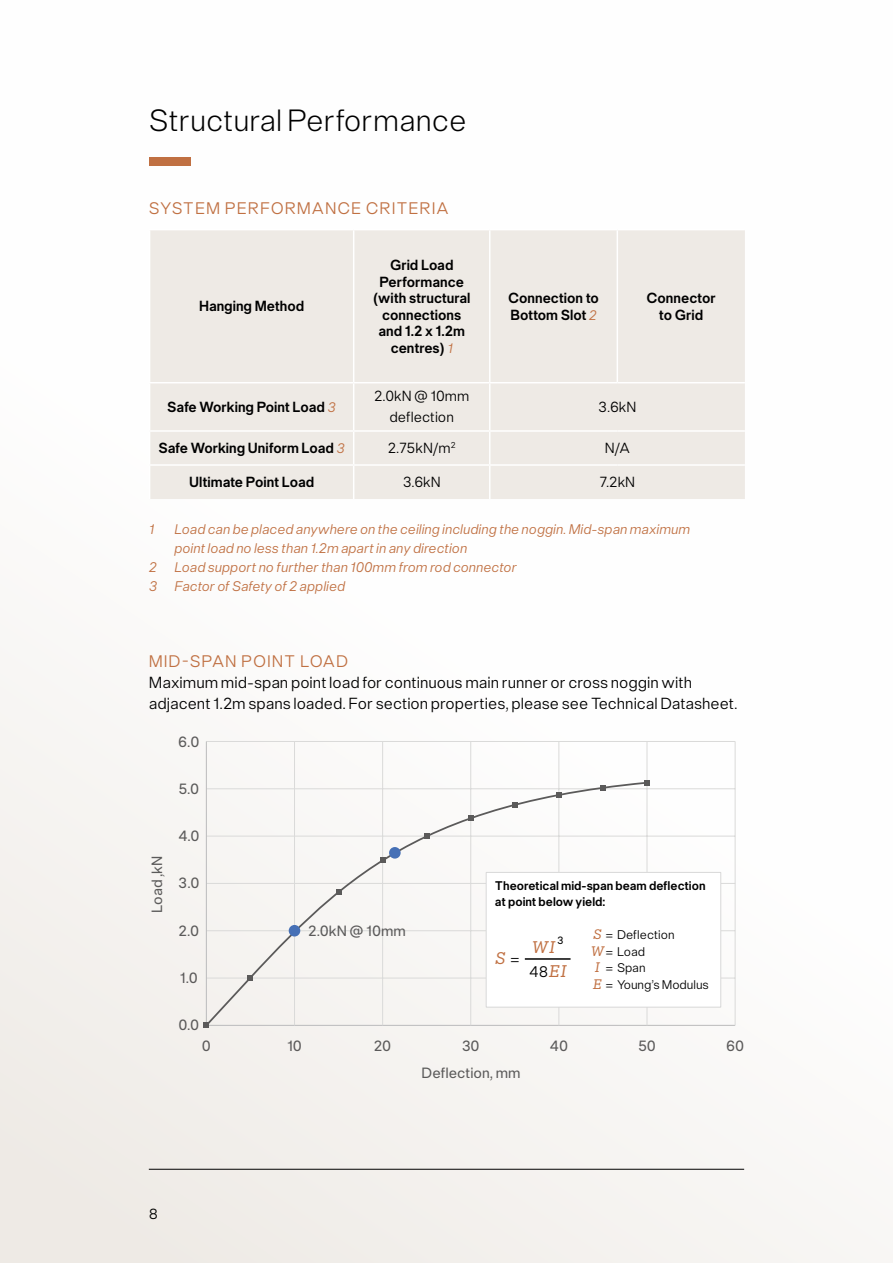
<style>
.page{position:relative;width:893px;height:1263px;background:#fff}
.page>*{position:absolute;margin:0;border:0;box-sizing:border-box;transform-origin:0 0}
.t1{font:300 33px "neue Singular D Extra";color:#000}
.t2{font:18px "neue Singular D Light";letter-spacing:.05em;color:#c07042}
.t3{font:17.25px/21px "neue Singular D Light";color:#000}
.t4{font:italic 16.5px "Produkt";color:#c07042}
.t5{font:16.5px "neue Singular D Light";color:#000}
.t6{font:15.9px "neue Singular D Regular";color:#5b5a5a}
.t7{font:700 15.75px/16.5px "neue Singular D Semi";color:#000;text-align:center}
.t8{font:15.75px/21px "neue Singular D Light";color:#000;text-align:center}
.t9{font:italic 15px "neue Singular D Light";color:#c07042}
.t10{font:700 13.5px/16.5px "neue Singular D Semi";color:#000}
.t11{font:13.5px "neue Singular D Light";color:#000}
.t12{font:11.4px "neue Singular D Regular";color:#000}
.s1{font-family:"neue Singular D Light";font-weight:400;font-style:italic;font-size:14.85px;color:#c07042}
.s2{font-family:"Produkt";font-style:italic;color:#c07042}
.s3{font-family:"neue Singular D Light";font-style:normal;color:#000}
</style>
<div class="page">
<div style="left:0;top:0;width:893px;height:1263px;background:linear-gradient(to bottom,#fff,#f4f2ef)"></div>
<hr style="left:149px;top:1169px;width:595px;height:1px;background:#000">
<div style="left:149px;top:157px;width:42px;height:8px;background:#c07042"></div>
<div style="left:150px;top:230px;width:595px;height:269px;background:#eeeae5"></div>
<hr style="left:489px;top:230px;width:1px;height:152px;background:#fff">
<hr style="left:617px;top:230px;width:1px;height:152px;background:#fff">
<hr style="left:353px;top:383px;width:1px;height:47px;background:#fff">
<hr style="left:489px;top:383px;width:1px;height:47px;background:#fff">
<hr style="left:149px;top:430px;width:205px;height:2px;background:#fff">
<hr style="left:354px;top:430px;width:136px;height:2px;background:#fff">
<hr style="left:353px;top:432px;width:1px;height:32px;background:#fff">
<hr style="left:490px;top:430px;width:127px;height:2px;background:#fff">
<hr style="left:489px;top:432px;width:1px;height:32px;background:#fff">
<hr style="left:617px;top:430px;width:128px;height:2px;background:#fff">
<hr style="left:149px;top:464px;width:205px;height:2px;background:#fff">
<hr style="left:354px;top:464px;width:136px;height:2px;background:#fff">
<hr style="left:353px;top:466px;width:1px;height:33px;background:#fff">
<hr style="left:490px;top:464px;width:127px;height:2px;background:#fff">
<hr style="left:489px;top:466px;width:1px;height:33px;background:#fff">
<hr style="left:617px;top:464px;width:128px;height:2px;background:#fff">
<hr style="left:149px;top:382px;width:205px;height:1px;background:#fff">
<hr style="left:354px;top:382px;width:136px;height:1px;background:#fff">
<hr style="left:490px;top:382px;width:127px;height:1px;background:#fff">
<hr style="left:617px;top:382px;width:128px;height:1px;background:#fff">
<hr style="left:149px;top:229px;width:205px;height:1px;background:#fff">
<hr style="left:149px;top:230px;width:1px;height:152px;background:#fff">
<hr style="left:354px;top:229px;width:136px;height:1px;background:#fff">
<hr style="left:353px;top:230px;width:1px;height:152px;background:#fff">
<hr style="left:490px;top:229px;width:127px;height:1px;background:#fff">
<hr style="left:617px;top:229px;width:128px;height:1px;background:#fff">
<hr style="left:149px;top:383px;width:1px;height:47px;background:#fff">
<hr style="left:149px;top:432px;width:1px;height:32px;background:#fff">
<hr style="left:149px;top:466px;width:1px;height:33px;background:#fff">
<hr style="left:206px;top:1025px;width:529px;height:1px;background:#bebebf">
<hr style="left:206px;top:741px;width:529px;height:1px;background:#dadad9">
<hr style="left:206px;top:788px;width:529px;height:1px;background:#dadad9">
<hr style="left:206px;top:836px;width:529px;height:1px;background:#dadad9">
<hr style="left:206px;top:883px;width:529px;height:1px;background:#dadad9">
<hr style="left:206px;top:930px;width:529px;height:1px;background:#dadad9">
<hr style="left:206px;top:978px;width:529px;height:1px;background:#dadad9">
<hr style="left:294px;top:741px;width:1px;height:284px;background:#dadad9">
<hr style="left:382px;top:741px;width:1px;height:284px;background:#dadad9">
<hr style="left:470px;top:741px;width:1px;height:284px;background:#dadad9">
<hr style="left:559px;top:741px;width:1px;height:284px;background:#dadad9">
<hr style="left:647px;top:741px;width:1px;height:284px;background:#dadad9">
<hr style="left:735px;top:741px;width:1px;height:284px;background:#dadad9">
<hr style="left:206px;top:741px;width:1px;height:284px;background:#bebebf">
<svg style="left:204px;top:781px;width:445px;height:247px"></svg>
<div style="left:290px;top:926px;width:9px;height:9px;background:#4670b6;border-radius:50%"></div>
<div style="left:289px;top:925px;width:11px;height:11px;border:2px solid #4670b6;border-radius:50%"></div>
<div style="left:390px;top:848px;width:10px;height:10px;background:#4670b6;border-radius:50%"></div>
<div style="left:389px;top:847px;width:12px;height:12px;border:2px solid #4670b6;border-radius:50%"></div>
<div style="left:486px;top:872px;width:235px;height:135px;background:#fff"></div>
<div style="left:486px;top:872px;width:235px;height:135px;border:1px solid #d8d8d8"></div>
<hr style="left:525px;top:958px;width:46px;height:2px;background:#000">
<h1 class="t1" style="left:149px;top:100px;width:319px">Structural Performance</h1>
<p class="t2" style="left:149px;top:197px;width:301px">SYSTEM PERFORMANCE CRITERIA</p>
<p class="t7" style="left:199px;top:298px;width:107px">Hanging Method</p>
<p class="t7" style="left:373px;top:257px;width:99px">Grid Load<br>Performance (with structural connections and 1.2 x 1.2m centres) <span class="s1">1</span></p>
<p class="t7" style="left:508px;top:290px;width:92px;text-align:left">Connection to<br>Bottom Slot <span class="s1">2</span></p>
<p class="t7" style="left:646px;top:290px;width:71px">Connector to Grid</p>
<p class="t7" style="left:167px;top:399px;width:170px">Safe Working Point Load <span class="s1">3</span></p>
<p class="t8" style="left:374px;top:386px;width:97px">2.0kN @ 10mm deflection</p>
<p class="t8" style="left:598px;top:396px;width:40px">3.6kN</p>
<p class="t7" style="left:158px;top:440px;width:188px">Safe Working Uniform Load <span class="s1">3</span></p>
<p class="t8" style="left:388px;top:437px;width:70px">2.75kN/m<sup>2</sup></p>
<p class="t8" style="left:605px;top:437px;width:27px">N/A</p>
<p class="t7" style="left:189px;top:474px;width:127px">Ultimate Point Load</p>
<p class="t8" style="left:403px;top:471px;width:40px">3.6kN</p>
<p class="t8" style="left:599px;top:471px;width:37px">7.2kN</p>
<p class="t9" style="left:149px;top:520px;width:7px">1</p>
<p class="t9" style="left:174px;top:520px;width:517px">Load can be placed anywhere on the ceiling including the noggin. Mid-span maximum</p>
<p class="t9" style="left:174px;top:539px;width:294px">point load no less than 1.2m apart in any direction</p>
<p class="t9" style="left:149px;top:558px;width:369px">2 Load support no further than 100mm from rod connector</p>
<p class="t9" style="left:149px;top:577px;width:198px">3 Factor of Safety of 2 applied</p>
<p class="t2" style="left:149px;top:650px;width:201px">MID-SPAN POINT LOAD</p>
<p class="t3" style="left:149px;top:671px;width:590px">Maximum mid-span point load for continuous main runner or cross noggin with adjacent 1.2m spans loaded. For section properties, please see Technical Datasheet.</p>
<p class="t6" style="left:178px;top:732px;width:23px">6.0</p>
<p class="t6" style="left:178px;top:779px;width:22px">5.0</p>
<p class="t6" style="left:147px;top:913px;width:59px;rotate:-90deg">Load ,kN</p>
<p class="t6" style="left:178px;top:826px;width:23px">4.0</p>
<p class="t6" style="left:178px;top:873px;width:23px">3.0</p>
<p class="t6" style="left:179px;top:921px;width:22px">2.0</p>
<p class="t6" style="left:180px;top:968px;width:19px">1.0</p>
<p class="t6" style="left:178px;top:1015px;width:22px">0.0</p>
<p class="t6" style="left:202px;top:1036px;width:11px">0</p>
<p class="t8" style="left:149px;top:1203px;width:11px">8</p>
<p class="t6" style="left:308px;top:921px;width:99px">2.0kN @ 10mm</p>
<p class="t10" style="left:495px;top:877px;width:212px">Theoretical mid-span beam deflection at point below yield:</p>
<p class="t11" style="left:593px;top:927px;width:83px"><span class="s2">S</span> = Deflection</p>
<p class="t11" style="left:591px;top:943px;width:56px"><span class="s2">W</span>= Load</p>
<p class="t11" style="left:595px;top:960px;width:52px"><span class="s2">I</span> = Span</p>
<p class="t11" style="left:593px;top:976px;width:117px"><span class="s2">E</span> = Young’s Modulus</p>
<p class="t12" style="left:557px;top:933px;width:8px">3</p>
<p class="t5" style="left:529px;top:962px;width:39px">48<span class="s2">EI</span></p>
<p class="t4" style="left:532px;top:936px;width:25px">WI</p>
<p class="t4" style="left:495px;top:946px;width:26px">S <span class="s3">=</span></p>
<p class="t6" style="left:287px;top:1036px;width:16px">10</p>
<p class="t6" style="left:374px;top:1036px;width:19px">20</p>
<p class="t6" style="left:462px;top:1036px;width:19px">30</p>
<p class="t6" style="left:550px;top:1036px;width:20px">40</p>
<p class="t6" style="left:638px;top:1036px;width:19px">50</p>
<p class="t6" style="left:726px;top:1036px;width:20px">60</p>
<p class="t6" style="left:421px;top:1063px;width:101px">Deflection, mm</p>
</div>
